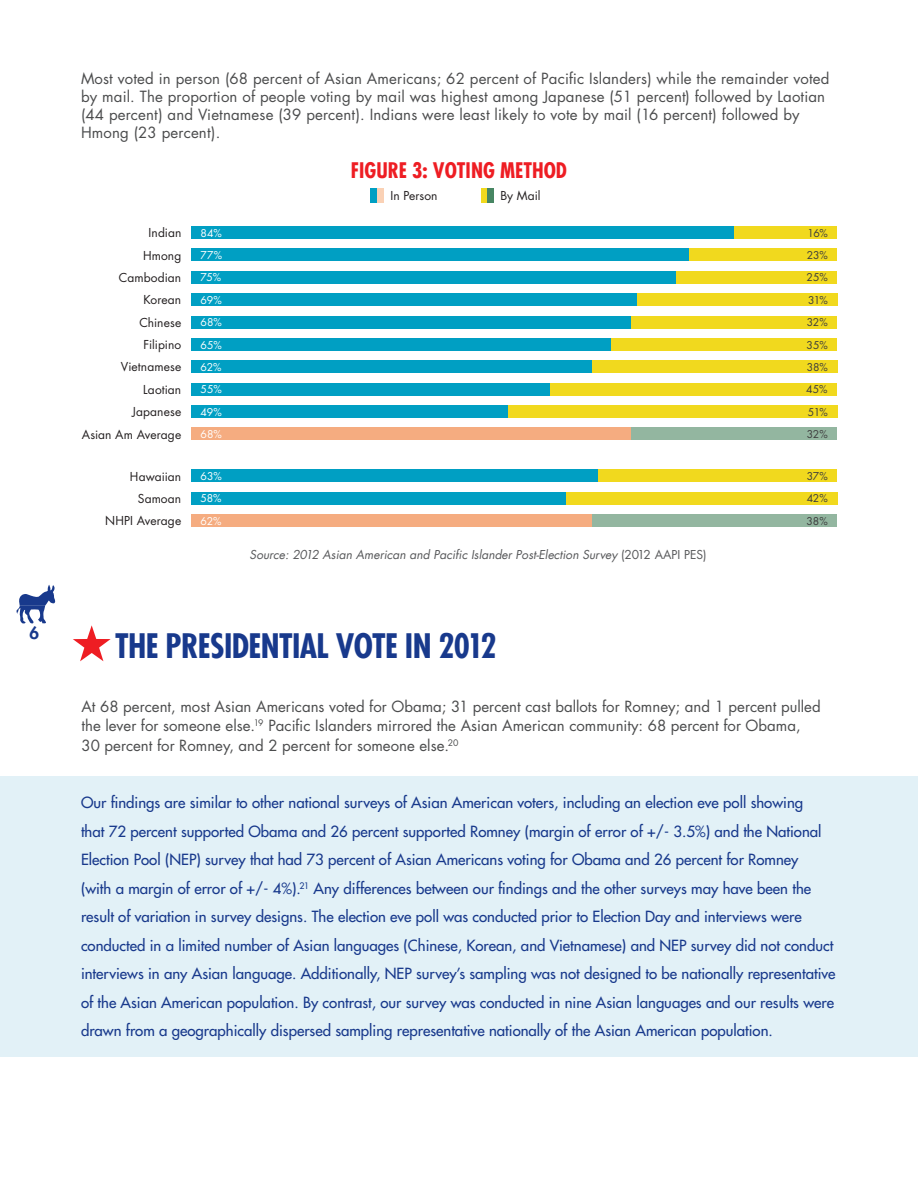
<style>
.page{position:relative;width:918px;height:1188px;background:#fff}
.page>*{position:absolute;margin:0;border:0;box-sizing:border-box;transform-origin:0 0}
.t1{font:700 condensed 33px "Futura LT";letter-spacing:-.02em;color:#18398c}
.t2{font:700 condensed 21px "Futura LT";color:#ee1d23}
.t3{font:800 16.65px "Futura";color:#18398c}
.t4{font:15px/28.5px "Futura";color:#18398c}
.BODY{font:15px/18px "Futura";letter-spacing:.01em;color:#4b4c4d}
.t5{font:12px "Futura";letter-spacing:.005em;color:#231f20}
.source_language{font:italic 12px "Futura LT";color:#57585a}
.t6{font:10.5px "Futura";letter-spacing:-.005em;color:#fff}
.t7{font:10.5px "Futura";letter-spacing:-.02em;color:#3c3c3d}
.t8{font:10.5px "Futura";color:#3e3e3f}
.s1{font-style:normal}
</style>
<div class="page">
<svg style="left:16px;top:585px;width:39px;height:39px"></svg>
<div style="left:0;top:776px;width:918px;height:280px;background:#e2f1f7"></div>
<div style="left:508px;top:405px;width:329px;height:13px;background:#f1d91e"></div>
<div style="left:192px;top:405px;width:316px;height:13px;background:#009fc3"></div>
<div style="left:548px;top:383px;width:289px;height:13px;background:#f1d91e"></div>
<div style="left:192px;top:383px;width:358px;height:13px;background:#009fc3"></div>
<div style="left:592px;top:360px;width:245px;height:13px;background:#f1d91e"></div>
<div style="left:192px;top:360px;width:400px;height:13px;background:#009fc3"></div>
<div style="left:611px;top:338px;width:226px;height:13px;background:#f1d91e"></div>
<div style="left:192px;top:338px;width:419px;height:13px;background:#009fc3"></div>
<div style="left:631px;top:316px;width:206px;height:12px;background:#f1d91e"></div>
<div style="left:192px;top:316px;width:439px;height:12px;background:#009fc3"></div>
<div style="left:637px;top:293px;width:200px;height:13px;background:#f1d91e"></div>
<div style="left:192px;top:293px;width:445px;height:13px;background:#009fc3"></div>
<div style="left:676px;top:271px;width:161px;height:13px;background:#f1d91e"></div>
<div style="left:192px;top:271px;width:484px;height:13px;background:#009fc3"></div>
<div style="left:689px;top:249px;width:148px;height:12px;background:#f1d91e"></div>
<div style="left:192px;top:249px;width:497px;height:12px;background:#009fc3"></div>
<div style="left:734px;top:226px;width:103px;height:13px;background:#f1d91e"></div>
<div style="left:192px;top:226px;width:542px;height:13px;background:#009fc3"></div>
<div style="left:592px;top:514px;width:245px;height:13px;background:#93b6a0"></div>
<div style="left:192px;top:514px;width:400px;height:13px;background:#f5ac80"></div>
<div style="left:566px;top:492px;width:271px;height:13px;background:#f1d91e"></div>
<div style="left:192px;top:492px;width:374px;height:13px;background:#009fc3"></div>
<div style="left:598px;top:470px;width:239px;height:12px;background:#f1d91e"></div>
<div style="left:192px;top:470px;width:406px;height:12px;background:#009fc3"></div>
<div style="left:631px;top:427px;width:206px;height:13px;background:#93b6a0"></div>
<div style="left:192px;top:427px;width:439px;height:13px;background:#f5ac80"></div>
<div style="left:370px;top:188px;width:7px;height:14px;background:#009fc3"></div>
<div style="left:481px;top:188px;width:6px;height:14px;background:#f1d91e"></div>
<div style="left:377px;top:188px;width:7px;height:14px;background:#fad1b5"></div>
<div style="left:487px;top:188px;width:7px;height:14px;background:#478663"></div>
<svg style="left:73px;top:625px;width:38px;height:36px"></svg>
<p class="t3" style="left:29px;top:622px;width:11px">6</p>
<p class="BODY" style="left:81px;top:69px;width:750px">Most voted in person (68 percent of Asian Americans; 62 percent of Pacific Islanders) while the remainder voted by mail. The proportion of people voting by mail was highest among Japanese (51 percent) followed by Laotian (44 percent) and Vietnamese (39 percent). Indians were least likely to vote by mail (16 percent) followed by Hmong (23 percent).</p>
<p class="t2" style="left:351px;top:157px;width:218px">FIGURE 3: VOTING METHOD</p>
<p class="t5" style="left:390px;top:187px;width:49px">In Person</p>
<p class="t5" style="left:501px;top:187px;width:42px">By Mail</p>
<p class="t5" style="left:149px;top:225px;width:34px">Indian</p>
<p class="t6" style="left:201px;top:226px;width:23px">84%</p>
<p class="t7" style="left:808px;top:226px;width:22px">16%</p>
<p class="t5" style="left:143px;top:247px;width:40px">Hmong</p>
<p class="t6" style="left:201px;top:248px;width:23px">77%</p>
<p class="t7" style="left:807px;top:248px;width:22px">23%</p>
<p class="t5" style="left:119px;top:269px;width:64px">Cambodian</p>
<p class="t6" style="left:201px;top:270px;width:22px">75%</p>
<p class="t7" style="left:807px;top:270px;width:23px">25%</p>
<p class="t5" style="left:144px;top:292px;width:39px">Korean</p>
<p class="t6" style="left:201px;top:293px;width:23px">69%</p>
<p class="t7" style="left:808px;top:293px;width:21px">31%</p>
<p class="t5" style="left:139px;top:314px;width:43px">Chinese</p>
<p class="t6" style="left:201px;top:315px;width:23px">68%</p>
<p class="t7" style="left:807px;top:315px;width:23px">32%</p>
<p class="t5" style="left:144px;top:336px;width:39px">Filipino</p>
<p class="t6" style="left:201px;top:337px;width:23px">65%</p>
<p class="t7" style="left:807px;top:337px;width:23px">35%</p>
<p class="t5" style="left:121px;top:359px;width:62px">Vietnamese</p>
<p class="t6" style="left:201px;top:360px;width:22px">62%</p>
<p class="t7" style="left:807px;top:360px;width:23px">38%</p>
<p class="t5" style="left:143px;top:381px;width:39px">Laotian</p>
<p class="t6" style="left:201px;top:382px;width:23px">55%</p>
<p class="t7" style="left:806px;top:382px;width:23px">45%</p>
<p class="t5" style="left:132px;top:404px;width:51px">Japanese</p>
<p class="t6" style="left:201px;top:405px;width:23px">49%</p>
<p class="t7" style="left:808px;top:405px;width:21px">51%</p>
<p class="t5" style="left:82px;top:426px;width:101px">Asian Am Average</p>
<p class="t6" style="left:201px;top:427px;width:23px">68%</p>
<p class="t8" style="left:807px;top:427px;width:23px">32%</p>
<p class="t5" style="left:130px;top:468px;width:53px">Hawaiian</p>
<p class="t6" style="left:201px;top:469px;width:23px">63%</p>
<p class="t7" style="left:807px;top:469px;width:23px">37%</p>
<p class="t5" style="left:138px;top:490px;width:45px">Samoan</p>
<p class="t6" style="left:201px;top:491px;width:23px">58%</p>
<p class="t7" style="left:807px;top:491px;width:23px">42%</p>
<p class="t5" style="left:105px;top:513px;width:78px">NHPI Average</p>
<p class="t6" style="left:201px;top:514px;width:22px">62%</p>
<p class="t7" style="left:807px;top:514px;width:23px">38%</p>
<p class="source_language" style="left:250px;top:547px;width:459px">Source: 2012 Asian American and Pacific Islander Post-Election Survey <span class="s1">(2012 AAPI PES)</span></p>
<p class="t1" style="left:115px;top:625px;width:383px">THE PRESIDENTIAL VOTE IN 2012</p>
<p class="BODY" style="left:81px;top:696px;width:741px;line-height:19.5px">At 68 percent, most Asian Americans voted for Obama; 31 percent cast ballots for Romney; and 1 percent pulled the lever for someone else.<sup>19</sup> Pacific Islanders mirrored the Asian American community: 68 percent for Obama,<br>30 percent for Romney, and 2 percent for someone else.<sup>20</sup></p>
<p class="t4" style="left:81px;top:788px;width:756px">Our findings are similar to other national surveys of Asian American voters, including an election eve poll showing<br>that 72 percent supported Obama and 26 percent supported Romney (margin of error of +/- 3.5%) and the National Election Pool (NEP) survey that had 73 percent of Asian Americans voting for Obama and 26 percent for Romney<br>(with a margin of error of +/- 4%).<sup>21</sup> Any differences between our findings and the other surveys may have been the result of variation in survey designs. The election eve poll was conducted prior to Election Day and interviews were conducted in a limited number of Asian languages (Chinese, Korean, and Vietnamese) and NEP survey did not conduct interviews in any Asian language. Additionally, NEP survey’s sampling was not designed to be nationally representative of the Asian American population. By contrast, our survey was conducted in nine Asian languages and our results were drawn from a geographically dispersed sampling representative nationally of the Asian American population.</p>
</div>
